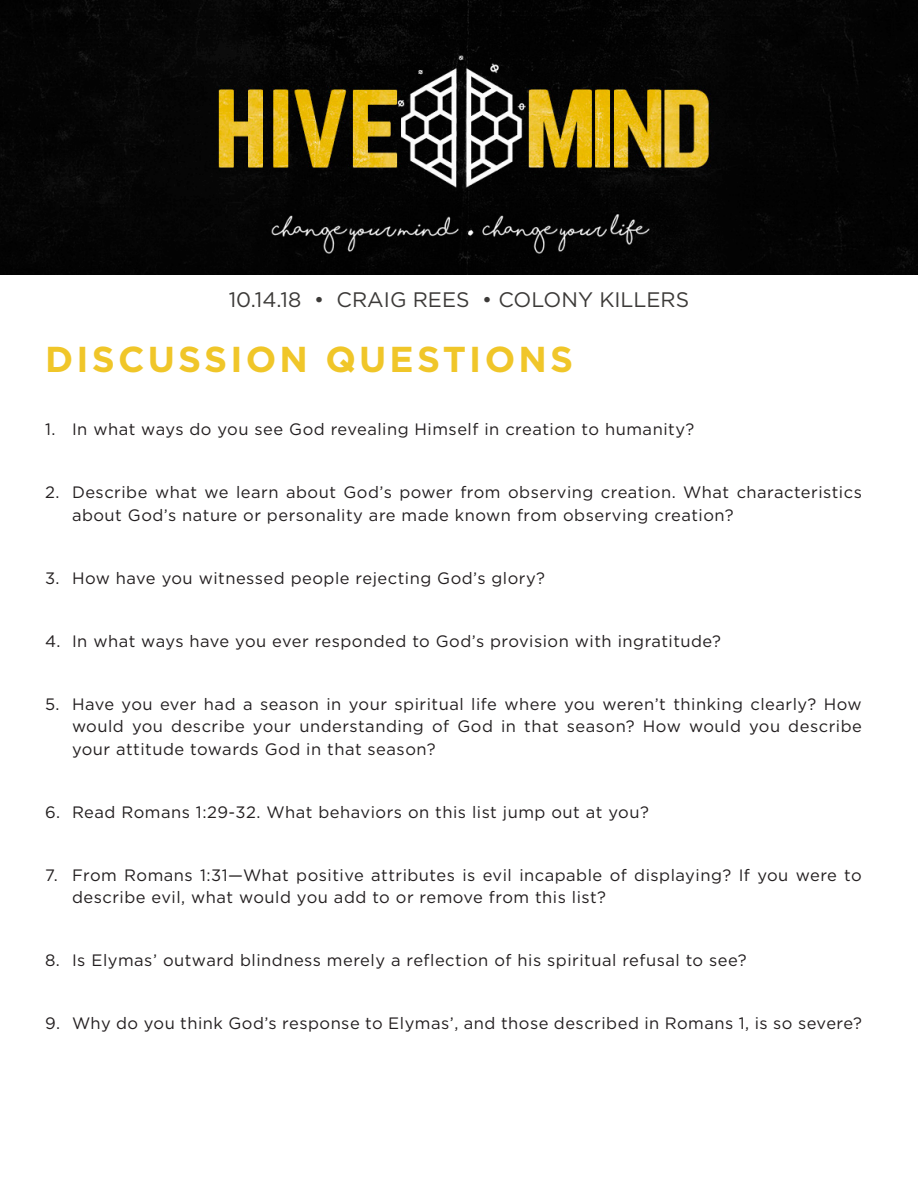
<style>
.page{position:relative;width:918px;height:1188px;background:#fff}
.page>*{position:absolute;margin:0;border:0;box-sizing:border-box;transform-origin:0 0}
.t1{font:700 36px "Gotham";letter-spacing:.09em;color:#f0c629}
.t2{font:21px "Gotham";color:#3c3a38}
.t3{font:16.5px/22.5px "Gotham";letter-spacing:.03em;color:#231f20}
</style>
<div class="page">
<img style="left:0;top:0;width:918px;height:274px">
<p class="t2" style="left:229px;top:286px;width:462px">10.14.18 • CRAIG REES • COLONY KILLERS</p>
<p class="t1" style="left:45px;top:336px;width:530px">DISCUSSION QUESTIONS</p>
<p class="t3" style="left:45px;top:418px;width:651px">1. In what ways do you see God revealing Himself in creation to humanity?</p>
<p class="t3" style="left:72px;top:481px;width:791px;text-indent:-27px">2. Describe what we learn about God’s power from observing creation. What characteristics about God’s nature or personality are made known from observing creation?</p>
<p class="t3" style="left:45px;top:566px;width:502px">3. How have you witnessed people rejecting God’s glory?</p>
<p class="t3" style="left:45px;top:629px;width:678px">4. In what ways have you ever responded to God’s provision with ingratitude?</p>
<p class="t3" style="left:72px;top:692px;width:791px;text-align:justify;text-indent:-27px">5. Have you ever had a season in your spiritual life where you weren’t thinking clearly? How would you describe your understanding of God in that season? How would you describe your attitude towards God in that season?</p>
<p class="t3" style="left:45px;top:800px;width:605px">6. Read Romans 1:29-32. What behaviors on this list jump out at you?</p>
<p class="t3" style="left:72px;top:863px;width:791px;text-indent:-27px">7. From Romans 1:31—What positive attributes is evil incapable of displaying? If you were to describe evil, what would you add to or remove from this list?</p>
<p class="t3" style="left:45px;top:949px;width:703px">8. Is Elymas’ outward blindness merely a reflection of his spiritual refusal to see?</p>
<p class="t3" style="left:45px;top:1012px;width:818px">9. Why do you think God’s response to Elymas’, and those described in Romans 1, is so severe?</p>
</div>
